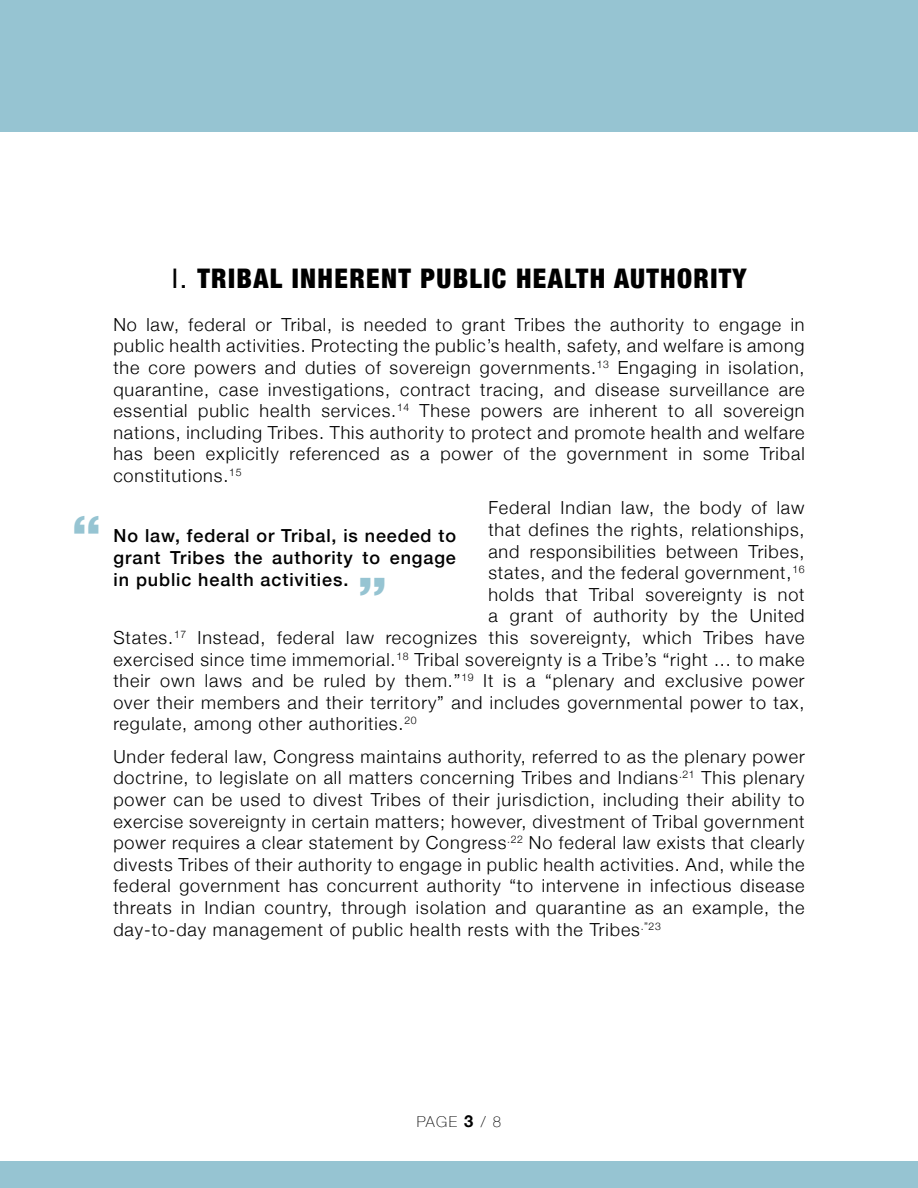
<style>
.page{position:relative;width:918px;height:1188px;background:#fff}
.page>*{position:absolute;margin:0;border:0;box-sizing:border-box;transform-origin:0 0}
.t1{font:45px "Helvetica Neue LT 83 Hv Ex";color:#96c4d2}
.t2{font:900 condensed 27px "Helvetica Neue";letter-spacing:.05em;color:#000}
.t3{font:300 18px/21.6px "Helvetica Neue";letter-spacing:.05em;color:#000;text-align:justify}
.t4{font:500 18px/21.6px "Helvetica Neue";letter-spacing:.05em;color:#000;text-align:justify}
.t5{font:100 15px "Helvetica Neue";color:#000}
.s1{font-weight:400;font-stretch:normal}
.s2{font-weight:700;font-size:16.5px}
</style>
<div class="page">
<div style="left:0;top:0;width:918px;height:132px;background:#96c4d2"></div>
<div style="left:0;top:1161px;width:918px;height:27px;background:#96c4d2"></div>
<p class="t1" style="left:71px;top:503px;width:32px">“</p>
<p class="t2" style="left:171px;top:256px;width:577px"><span class="s1">I.</span> TRIBAL INHERENT PUBLIC HEALTH AUTHORITY</p>
<p class="t3" style="left:113px;top:312px;width:693px">No law, federal or Tribal, is needed to grant Tribes the authority to engage in public health activities. Protecting the public’s health, safety, and welfare is among the core powers and duties of sovereign governments.<sup>13</sup> Engaging in isolation, quarantine, case investigations, contract tracing, and disease surveillance are essential public health services.<sup>14</sup> These powers are inherent to all sovereign nations, including Tribes. This authority to protect and promote health and welfare has been explicitly referenced as a power of the government in some Tribal constitutions.<sup>15</sup></p>
<p class="t3" style="left:488px;top:496px;width:318px">Federal Indian law, the body of law</p>
<p class="t3" style="left:488px;top:517px;width:318px">that defines the rights, relationships,</p>
<p class="t3" style="left:488px;top:539px;width:318px">and responsibilities between Tribes,</p>
<p class="t3" style="left:488px;top:561px;width:318px">states, and the federal government,<sup>16</sup></p>
<p class="t3" style="left:488px;top:582px;width:318px">holds that Tribal sovereignty is not</p>
<p class="t3" style="left:488px;top:604px;width:318px">a grant of authority by the United</p>
<p class="t3" style="left:113px;top:625px;width:693px">States.<sup>17</sup> Instead, federal law recognizes this sovereignty, which Tribes have</p>
<p class="t3" style="left:113px;top:647px;width:693px">exercised since time immemorial.<sup>18</sup> Tribal sovereignty is a Tribe’s “right ... to make</p>
<p class="t3" style="left:113px;top:669px;width:693px">their own laws and be ruled by them.”<sup>19</sup> It is a “plenary and exclusive power</p>
<p class="t3" style="left:113px;top:690px;width:693px">over their members and their territory” and includes governmental power to tax,</p>
<p class="t3" style="left:113px;top:712px;width:305px">regulate, among other authorities.<sup>20</sup></p>
<p class="t3" style="left:113px;top:744px;width:693px">Under federal law, Congress maintains authority, referred to as the plenary power doctrine, to legislate on all matters concerning Tribes and Indians<sup>.21</sup> This plenary power can be used to divest Tribes of their jurisdiction, including their ability to exercise sovereignty in certain matters; however, divestment of Tribal government power requires a clear statement by Congress<sup>.22</sup> No federal law exists that clearly divests Tribes of their authority to engage in public health activities. And, while the federal government has concurrent authority “to intervene in infectious disease threats in Indian country, through isolation and quarantine as an example, the day-to-day management of public health rests with the Tribes<sup>.”23</sup></p>
<p class="t4" style="left:114px;top:524px;width:344px">No law, federal or Tribal, is needed to grant Tribes the authority to engage in public health activities.</p>
<p class="t1" style="left:358px;top:564px;width:32px">”</p>
<p class="t5" style="left:417px;top:1110px;width:86px">PAGE <span class="s2">3</span> / 8</p>
</div>
